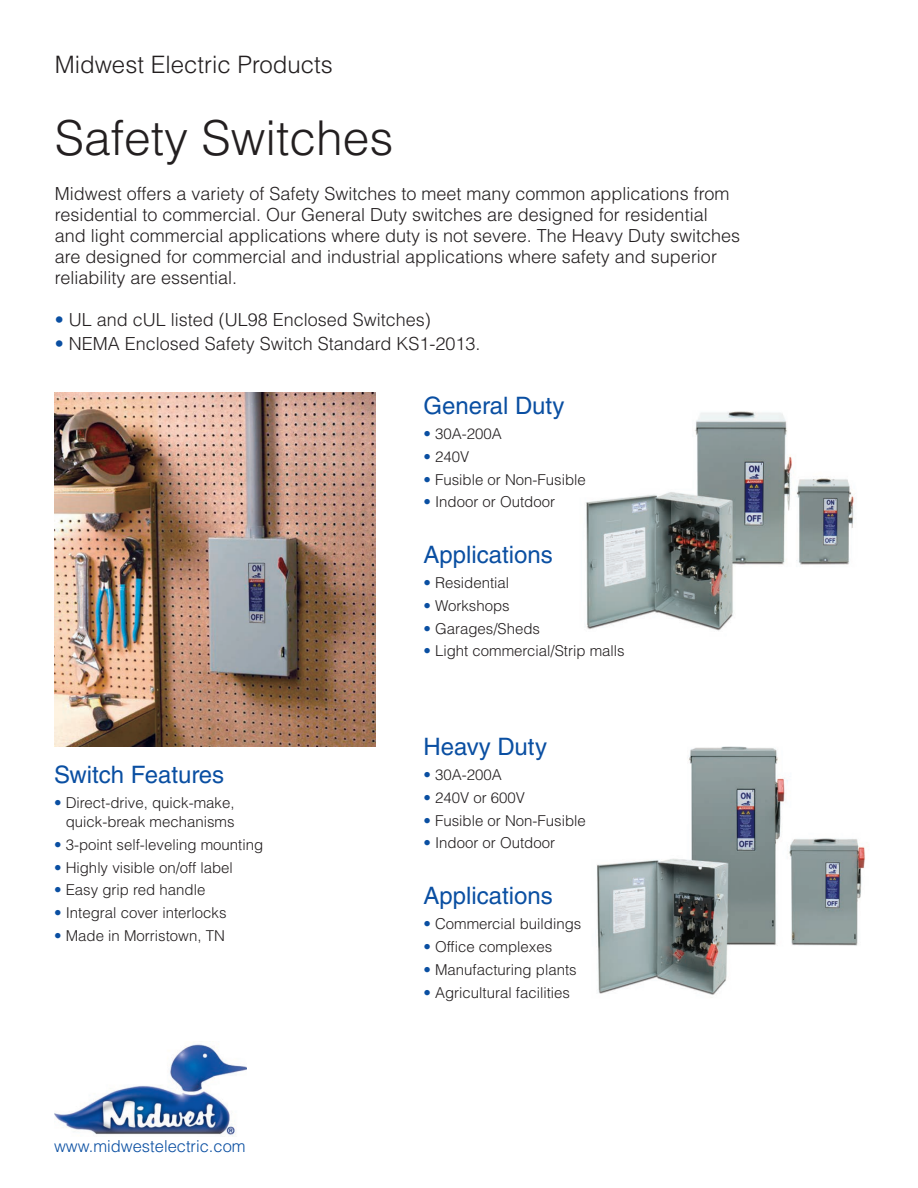
<style>
.page{position:relative;width:918px;height:1188px;background:#fff}
.page>*{position:absolute;margin:0;border:0;box-sizing:border-box;transform-origin:0 0}
.t1{font:300 48px "Helvetica LT Std";color:#231f20}
.t2{font:24px "Helvetica LT Std";color:#0a4fa2}
.t3{font:300 24px "Helvetica LT Std";color:#231f20}
.t4{font:300 18px/21px "Helvetica LT Std";color:#231f20}
.t5{font:300 16.5px "Helvetica LT Std";color:#0a4fa2}
.t6{font:300 15px/19.5px "Helvetica LT Std";color:#231f20;text-align:right}
.s1{color:#0a4fa2}
</style>
<div class="page">
<img style="left:597px;top:746px;width:268px;height:249px">
<img style="left:55px;top:1044px;width:191px;height:92px">
<img style="left:585px;top:411px;width:269px;height:220px">
<img style="left:54px;top:392px;width:322px;height:354px">
<h2 class="t3" style="left:55px;top:50px;width:280px">Midwest Electric Products</h2>
<h1 class="t1" style="left:55px;top:108px;width:340px">Safety Switches</h1>
<p class="t4" style="left:55px;top:183px;width:687px">Midwest offers a variety of Safety Switches to meet many common applications from residential to commercial. Our General Duty switches are designed for residential and light commercial applications where duty is not severe. The Heavy Duty switches are designed for commercial and industrial applications where safety and superior reliability are essential.</p>
<p class="t4" style="left:55px;top:309px;width:378px"><span class="s1">•</span> UL and cUL listed (UL98 Enclosed Switches)</p>
<p class="t4" style="left:55px;top:333px;width:427px"><span class="s1">•</span> NEMA Enclosed Safety Switch Standard KS1-2013.</p>
<h2 class="t2" style="left:54px;top:760px;width:172px">Switch Features</h2>
<p class="t6" style="left:54px;top:792px;width:182px"><span class="s1">•</span> Direct-drive, quick-make, quick-break mechanisms</p>
<p class="t6" style="left:54px;top:835px;width:211px"><span class="s1">•</span> 3-point self-leveling mounting</p>
<p class="t6" style="left:54px;top:857px;width:180px"><span class="s1">•</span> Highly visible on/off label</p>
<p class="t6" style="left:54px;top:880px;width:153px"><span class="s1">•</span> Easy grip red handle</p>
<p class="t6" style="left:54px;top:903px;width:174px"><span class="s1">•</span> Integral cover interlocks</p>
<p class="t6" style="left:54px;top:926px;width:172px"><span class="s1">•</span> Made in Morristown, TN</p>
<p class="t5" style="left:54px;top:1136px;width:193px">www.midwestelectric.com</p>
<h2 class="t2" style="left:423px;top:392px;width:143px">General Duty</h2>
<p class="t6" style="left:423px;top:424px;width:80px"><span class="s1">•</span> 30A-200A</p>
<p class="t6" style="left:423px;top:447px;width:47px"><span class="s1">•</span> 240V</p>
<p class="t6" style="left:423px;top:469px;width:164px"><span class="s1">•</span> Fusible or Non-Fusible</p>
<p class="t6" style="left:423px;top:492px;width:133px"><span class="s1">•</span> Indoor or Outdoor</p>
<h2 class="t2" style="left:423px;top:541px;width:131px">Applications</h2>
<p class="t6" style="left:423px;top:573px;width:87px"><span class="s1">•</span> Residential</p>
<p class="t6" style="left:423px;top:596px;width:88px"><span class="s1">•</span> Workshops</p>
<p class="t6" style="left:423px;top:618px;width:118px"><span class="s1">•</span> Garages/Sheds</p>
<p class="t6" style="left:423px;top:641px;width:203px"><span class="s1">•</span> Light commercial/Strip malls</p>
<h2 class="t2" style="left:423px;top:733px;width:125px">Heavy Duty</h2>
<p class="t6" style="left:423px;top:765px;width:80px"><span class="s1">•</span> 30A-200A</p>
<p class="t6" style="left:423px;top:788px;width:103px"><span class="s1">•</span> 240V or 600V</p>
<p class="t6" style="left:423px;top:811px;width:164px"><span class="s1">•</span> Fusible or Non-Fusible</p>
<p class="t6" style="left:423px;top:833px;width:133px"><span class="s1">•</span> Indoor or Outdoor</p>
<h2 class="t2" style="left:423px;top:882px;width:131px">Applications</h2>
<p class="t6" style="left:423px;top:914px;width:160px"><span class="s1">•</span> Commercial buildings</p>
<p class="t6" style="left:423px;top:937px;width:130px"><span class="s1">•</span> Office complexes</p>
<p class="t6" style="left:423px;top:960px;width:155px"><span class="s1">•</span> Manufacturing plants</p>
<p class="t6" style="left:423px;top:982px;width:148px"><span class="s1">•</span> Agricultural facilities</p>
</div>
